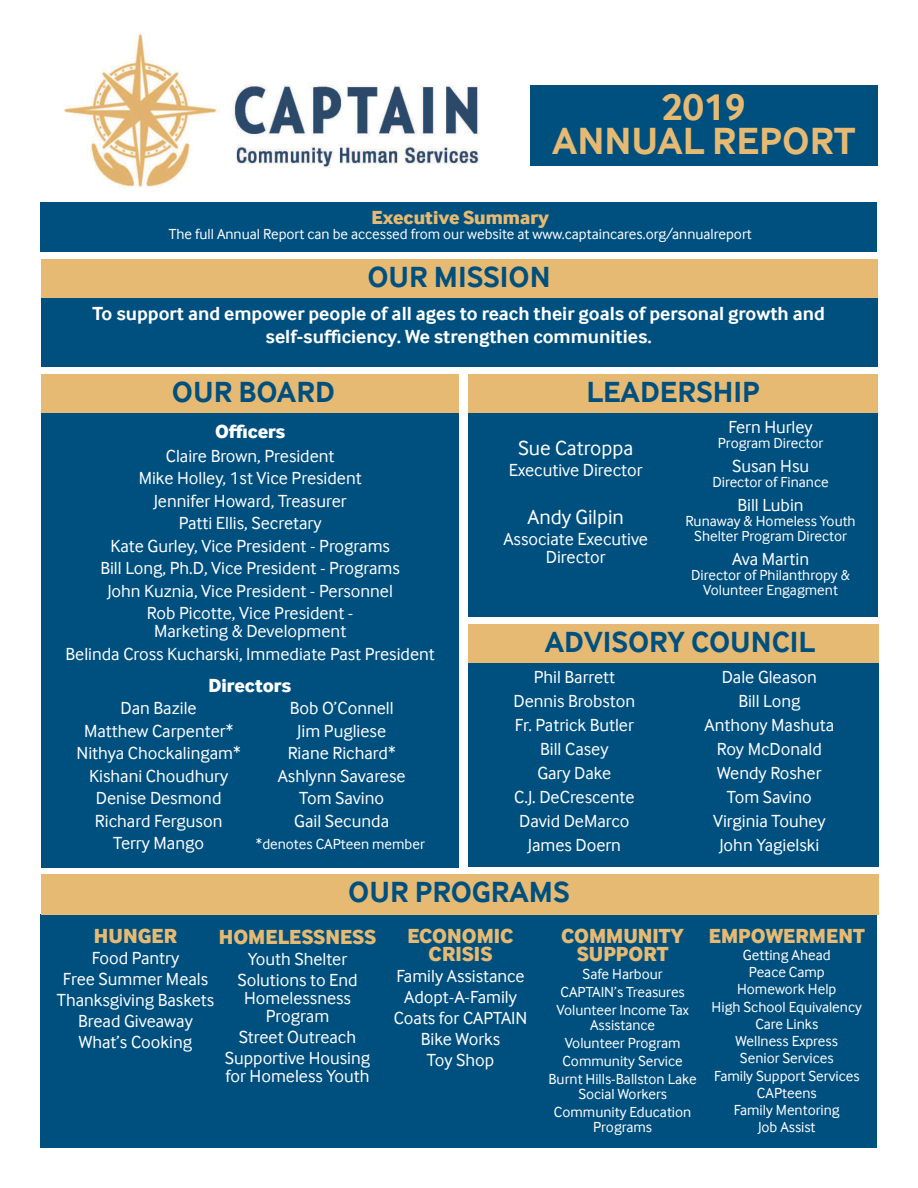
<style>
.page{position:relative;width:918px;height:1188px;background:#fff}
.page>*{position:absolute;margin:0;border:0;box-sizing:border-box;transform-origin:0 0}
.t1{font:700 39px "Inter Face";color:#e6ba72}
.t2{font:700 30px "Inter Face";color:#00507f}
.t3{font:800 21px/18px "Inter Face";color:#e6ba72;text-align:center}
.t4{font:21px "Inter Face";color:#fff}
.t5{font:700 19.5px "Inter Face";color:#fff}
.t6{font:800 19.5px "Inter Face";color:#fff}
.t7{font:800 19.5px "Inter Face";color:#e6ba72}
.t8{font:18px/24px "Inter Face";color:#fff;text-align:center}
.t9{font:15px/15px "Inter Face";color:#fff;text-align:center}
</style>
<div class="page">
<div style="left:41px;top:410px;width:418px;height:458px;background:#00507f"></div>
<div style="left:41px;top:374px;width:418px;height:39px;background:#e6ba72"></div>
<img style="left:63px;top:34px;width:417px;height:154px">
<div style="left:530px;top:85px;width:347px;height:81px;background:#00507f"></div>
<div style="left:41px;top:296px;width:837px;height:71px;background:#00507f"></div>
<div style="left:41px;top:259px;width:837px;height:39px;background:#e6ba72"></div>
<div style="left:40px;top:202px;width:838px;height:50px;background:#00507f"></div>
<div style="left:468px;top:661px;width:410px;height:206px;background:#00507f"></div>
<div style="left:468px;top:624px;width:410px;height:39px;background:#e6ba72"></div>
<div style="left:468px;top:410px;width:410px;height:207px;background:#00507f"></div>
<div style="left:468px;top:374px;width:410px;height:39px;background:#e6ba72"></div>
<div style="left:40px;top:914px;width:838px;height:234px;background:#00507f"></div>
<div style="left:41px;top:874px;width:837px;height:41px;background:#e6ba72"></div>
<p class="t1" style="left:662px;top:84px;width:86px">2019</p>
<p class="t1" style="left:552px;top:119px;width:305px">ANNUAL REPORT</p>
<p class="t7" style="left:372px;top:206px;width:179px">Executive Summary</p>
<p class="t9" style="left:169px;top:226px;width:585px">The full Annual Report can be accessed from our website at www.captaincares.org/annualreport</p>
<p class="t2" style="left:367px;top:260px;width:185px">OUR MISSION</p>
<p class="t5" style="left:93px;top:302px;width:734px">To support and empower people of all ages to reach their goals of personal growth and</p>
<p class="t5" style="left:266px;top:325px;width:388px">self-sufficiency. We strengthen communities.</p>
<p class="t2" style="left:172px;top:374px;width:164px">OUR BOARD</p>
<p class="t6" style="left:215px;top:420px;width:72px">Officers</p>
<p class="t8" style="left:166px;top:444px;width:170px">Claire Brown, President</p>
<p class="t8" style="left:139px;top:466px;width:224px">Mike Holley, 1st Vice President</p>
<p class="t8" style="left:154px;top:489px;width:194px">Jennifer Howard, Treasurer</p>
<p class="t8" style="left:179px;top:511px;width:144px">Patti Ellis, Secretary</p>
<p class="t8" style="left:110px;top:534px;width:281px">Kate Gurley, Vice President - Programs</p>
<p class="t8" style="left:100px;top:556px;width:301px">Bill Long, Ph.D, Vice President - Programs</p>
<p class="t8" style="left:107px;top:579px;width:287px">John Kuznia, Vice President - Personnel</p>
<p class="t8" style="left:147px;top:601px;width:208px">Rob Picotte, Vice President -</p>
<p class="t8" style="left:154px;top:619px;width:194px">Marketing &amp; Development</p>
<p class="t8" style="left:66px;top:642px;width:371px">Belinda Cross Kucharski, Immediate Past President</p>
<p class="t6" style="left:208px;top:673px;width:84px">Directors</p>
<p class="t8" style="left:121px;top:696px;width:78px">Dan Bazile</p>
<p class="t8" style="left:84px;top:718px;width:151px">Matthew Carpenter*</p>
<p class="t8" style="left:77px;top:741px;width:166px">Nithya Chockalingam*</p>
<p class="t8" style="left:89px;top:763px;width:140px">Kishani Choudhury</p>
<p class="t8" style="left:96px;top:786px;width:127px">Denise Desmond</p>
<p class="t8" style="left:95px;top:808px;width:129px">Richard Ferguson</p>
<p class="t8" style="left:113px;top:831px;width:93px">Terry Mango</p>
<p class="t8" style="left:278px;top:697px;width:129px;line-height:22.5px">Bob O’Connell<br>Jim Pugliese<br>Riane Richard*<br>Ashlynn Savarese<br>Tom Savino<br>Gail Secunda</p>
<p class="t9" style="left:256px;top:837px;width:170px">*denotes CAPteen member</p>
<p class="t2" style="left:586px;top:375px;width:175px">LEADERSHIP</p>
<p class="t4" style="left:518px;top:436px;width:117px">Sue Catroppa</p>
<p class="t8" style="left:509px;top:458px;width:135px">Executive Director</p>
<p class="t4" style="left:527px;top:505px;width:98px">Andy Gilpin</p>
<p class="t8" style="left:503px;top:530px;width:146px;line-height:18px">Associate Executive<br>Director</p>
<p class="t8" style="left:728px;top:415px;width:86px">Fern Hurley</p>
<p class="t9" style="left:718px;top:436px;width:107px">Program Director</p>
<p class="t8" style="left:732px;top:454px;width:79px">Susan Hsu</p>
<p class="t9" style="left:712px;top:475px;width:118px">Director of Finance</p>
<p class="t8" style="left:738px;top:493px;width:68px">Bill Lubin</p>
<p class="t9" style="left:685px;top:514px;width:172px">Runaway &amp; Homeless Youth<br>Shelter Program Director</p>
<p class="t8" style="left:732px;top:547px;width:78px">Ava Martin</p>
<p class="t9" style="left:691px;top:568px;width:160px">Director of Philanthropy &amp;<br>Volunteer Engagment</p>
<p class="t2" style="left:545px;top:625px;width:272px">ADVISORY COUNCIL</p>
<p class="t8" style="left:534px;top:665px;width:83px">Phil Barrett</p>
<p class="t8" style="left:514px;top:689px;width:123px">Dennis Brobston</p>
<p class="t8" style="left:515px;top:713px;width:120px">Fr. Patrick Butler</p>
<p class="t8" style="left:540px;top:737px;width:70px">Bill Casey</p>
<p class="t8" style="left:537px;top:761px;width:76px">Gary Dake</p>
<p class="t8" style="left:514px;top:785px;width:122px">C.J. DeCrescente</p>
<p class="t8" style="left:519px;top:809px;width:112px">David DeMarco</p>
<p class="t8" style="left:528px;top:833px;width:95px">James Doern</p>
<p class="t8" style="left:705px;top:665px;width:131px">Dale Gleason<br>Bill Long<br>Anthony Mashuta<br>Roy McDonald<br>Wendy Rosher<br>Tom Savino<br>Virginia Touhey<br>John Yagielski</p>
<p class="t2" style="left:348px;top:875px;width:223px">OUR PROGRAMS</p>
<p class="t3" style="left:219px;top:927px;width:159px">HOMELESSNESS</p>
<p class="t8" style="left:248px;top:947px;width:101px">Youth Shelter</p>
<p class="t8" style="left:237px;top:971px;width:122px;line-height:18px">Solutions to End<br>Homelessness<br>Program</p>
<p class="t8" style="left:239px;top:1025px;width:119px">Street Outreach</p>
<p class="t8" style="left:225px;top:1049px;width:147px;line-height:18px;text-align:left">Supportive Housing for Homeless Youth</p>
<p class="t3" style="left:94px;top:926px;width:85px">HUNGER</p>
<p class="t8" style="left:92px;top:945px;width:89px">Food Pantry</p>
<p class="t8" style="left:63px;top:966px;width:147px">Free Summer Meals</p>
<p class="t8" style="left:57px;top:987px;width:159px">Thanksgiving Baskets</p>
<p class="t8" style="left:78px;top:1008px;width:116px">Bread Giveaway</p>
<p class="t8" style="left:79px;top:1029px;width:115px">What’s Cooking</p>
<p class="t3" style="left:408px;top:926px;width:107px">ECONOMIC<br>CRISIS</p>
<p class="t8" style="left:396px;top:964px;width:130px">Family Assistance</p>
<p class="t8" style="left:404px;top:985px;width:114px">Adopt-A-Family</p>
<p class="t8" style="left:394px;top:1006px;width:135px">Coats for CAPTAIN</p>
<p class="t8" style="left:421px;top:1027px;width:81px">Bike Works</p>
<p class="t8" style="left:427px;top:1048px;width:69px">Toy Shop</p>
<p class="t3" style="left:561px;top:926px;width:124px">COMMUNITY<br>SUPPORT</p>
<p class="t9" style="left:583px;top:966px;width:82px">Safe Harbour</p>
<p class="t9" style="left:561px;top:984px;width:126px">CAPTAIN’s Treasures</p>
<p class="t9" style="left:556px;top:1002px;width:134px">Volunteer Income Tax<br>Assistance</p>
<p class="t9" style="left:565px;top:1035px;width:117px">Volunteer Program</p>
<p class="t9" style="left:562px;top:1053px;width:122px">Community Service</p>
<p class="t9" style="left:549px;top:1071px;width:150px">Burnt Hills-Ballston Lake<br>Social Workers</p>
<p class="t9" style="left:554px;top:1104px;width:139px">Community Education<br>Programs</p>
<p class="t3" style="left:709px;top:926px;width:157px">EMPOWERMENT</p>
<p class="t9" style="left:743px;top:947px;width:89px">Getting Ahead</p>
<p class="t9" style="left:749px;top:965px;width:78px">Peace Camp</p>
<p class="t9" style="left:737px;top:982px;width:101px">Homework Help</p>
<p class="t9" style="left:712px;top:999px;width:152px">High School Equivalency</p>
<p class="t9" style="left:755px;top:1016px;width:64px">Care Links</p>
<p class="t9" style="left:736px;top:1034px;width:104px">Wellness Express</p>
<p class="t9" style="left:740px;top:1051px;width:95px">Senior Services</p>
<p class="t9" style="left:714px;top:1068px;width:147px">Family Support Services</p>
<p class="t9" style="left:757px;top:1085px;width:61px">CAPteens</p>
<p class="t9" style="left:734px;top:1103px;width:107px">Family Mentoring</p>
<p class="t9" style="left:758px;top:1120px;width:59px">Job Assist</p>
</div>
